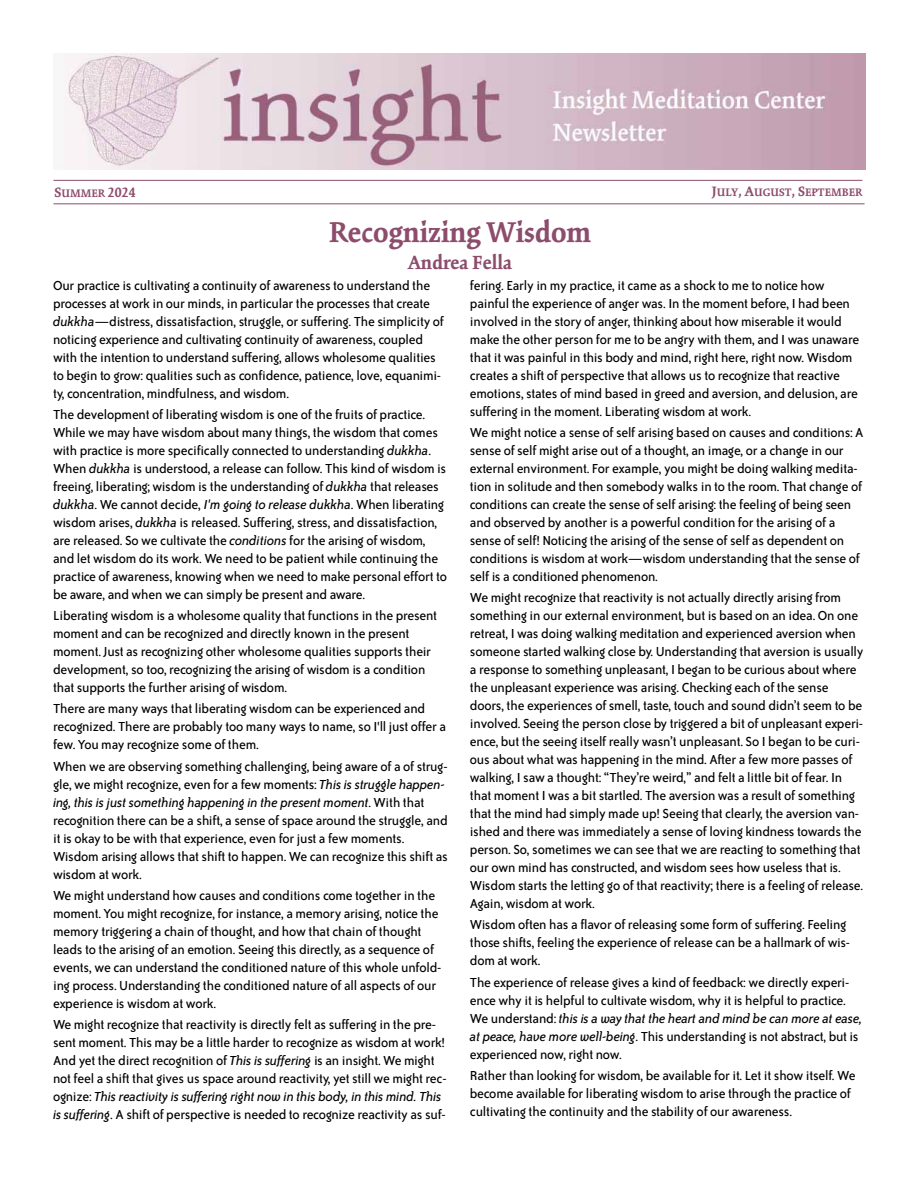
<style>
.page{position:relative;width:918px;height:1188px;background:#fff}
.page>*{position:absolute;margin:0;border:0;box-sizing:border-box;transform-origin:0 0}
.t1{font:700 31.5px "Kinesis Std";color:#8d4c6c}
.t2{font:700 21px "Kinesis Std";color:#8d4c6c}
.t3{font:15px/18px "Bailey Sans ITC";letter-spacing:-.015em;color:#000}
.t4{font:700 15px "Kinesis Std";color:#8d4c6c}
.t5{font:700 12px "Kinesis Std";color:#8d4c6c}
.s1{font-size:12px}
.s2{font-size:15px}
.s3{font-style:italic}
</style>
<div class="page">
<hr style="left:53px;top:180px;width:809px;height:1px;background:#8d4c6c">
<hr style="left:53px;top:203px;width:812px;height:1px;background:#8d4c6c">
<img style="left:64px;top:53px;width:802px;height:116px">
<p class="t4" style="left:55px;top:186px;width:83px">S<span class="s1">UMMER</span> 2024</p>
<h1 class="t1" style="left:329px;top:219px;width:264px">Recognizing Wisdom</h1>
<h2 class="t2" style="left:408px;top:253px;width:105px">Andrea Fella</h2>
<p class="t5" style="left:712px;top:187px;width:152px"><span class="s2">J</span>ULY<span class="s2">, A</span>UGUST<span class="s2">, S</span>EPTEMBER</p>
<p class="t3" style="left:53px;top:277px;width:392px">Our practice is cultivating a continuity of awareness to understand the processes at work in our minds, in particular the processes that create <span class="s3">dukkha</span>—distress, dissatisfaction, struggle, or suffering. The simplicity of noticing experience and cultivating continuity of awareness, coupled with the intention to understand suffering, allows wholesome qualities to begin to grow: qualities such as confidence, patience, love, equanimi&shy;ty, concentration, mindfulness, and wisdom.</p>
<p class="t3" style="left:53px;top:406px;width:395px">The development of liberating wisdom is one of the fruits of practice.<br>While we may have wisdom about many things, the wisdom that comes with practice is more specifically connected to understanding <span class="s3">dukkha</span>.<br>When <span class="s3">dukkha</span> is understood, a release can follow. This kind of wisdom is freeing, liberating; wisdom is the understanding of <span class="s3">dukkha</span> that releases <span class="s3">dukkha</span>. We cannot decide, <span class="s3">I'm going to release dukkha</span>. When liberating wisdom arises, <span class="s3">dukkha</span> is released. Suffering, stress, and dissatisfaction, are released. So we cultivate the <span class="s3">conditions</span> for the arising of wisdom, and let wisdom do its work. We need to be patient while continuing the practice of awareness, knowing when we need to make personal effort to be aware, and when we can simply be present and aware.</p>
<p class="t3" style="left:53px;top:608px;width:386px">Liberating wisdom is a wholesome quality that functions in the present moment and can be recognized and directly known in the present moment. Just as recognizing other wholesome qualities supports their development, so too, recognizing the arising of wisdom is a condition that supports the further arising of wisdom.</p>
<p class="t3" style="left:53px;top:701px;width:395px">There are many ways that liberating wisdom can be experienced and recognized. There are probably too many ways to name, so I'll just offer a few. You may recognize some of them.</p>
<p class="t3" style="left:53px;top:758px;width:396px">When we are observing something challenging, being aware of a of strug&shy;gle, we might recognize, even for a few moments: <span class="s3">This is struggle happen&shy;ing, this is just something happening in the present moment</span>. With that recognition there can be a shift, a sense of space around the struggle, and it is okay to be with that experience, even for just a few moments.<br>Wisdom arising allows that shift to happen. We can recognize this shift as wisdom at work.</p>
<p class="t3" style="left:53px;top:887px;width:390px">We might understand how causes and conditions come together in the moment. You might recognize, for instance, a memory arising, notice the memory triggering a chain of thought, and how that chain of thought leads to the arising of an emotion. Seeing this directly, as a sequence of events, we can understand the conditioned nature of this whole unfold&shy;ing process. Understanding the conditioned nature of all aspects of our experience is wisdom at work.</p>
<p class="t3" style="left:53px;top:1017px;width:395px">We might recognize that reactivity is directly felt as suffering in the pre&shy;sent moment. This may be a little harder to recognize as wisdom at work!<br>And yet the direct recognition of <span class="s3">This is suffering</span> is an insight. We might not feel a shift that gives us space around reactivity, yet still we might rec&shy;ognize: <span class="s3">This reactivity is suffering right now in this body, in this mind. This is suffering</span>. A shift of perspective is needed to recognize reactivity as suf-</p>
<p class="t3" style="left:470px;top:277px;width:391px">fering. Early in my practice, it came as a shock to me to notice how painful the experience of anger was. In the moment before, I had been involved in the story of anger, thinking about how miserable it would make the other person for me to be angry with them, and I was unaware that it was painful in this body and mind, right here, right now. Wisdom creates a shift of perspective that allows us to recognize that reactive emotions, states of mind based in greed and aversion, and delusion, are suffering in the moment. Liberating wisdom at work.</p>
<p class="t3" style="left:470px;top:424px;width:395px">We might notice a sense of self arising based on causes and conditions: A sense of self might arise out of a thought, an image, or a change in our external environment. For example, you might be doing walking medita&shy;tion in solitude and then somebody walks in to the room. That change of conditions can create the sense of self arising: the feeling of being seen and observed by another is a powerful condition for the arising of a sense of self! Noticing the arising of the sense of self as dependent on conditions is wisdom at work—wisdom understanding that the sense of self is a conditioned phenomenon.</p>
<p class="t3" style="left:470px;top:590px;width:395px">We might recognize that reactivity is not actually directly arising from something in our external environment, but is based on an idea. On one retreat, I was doing walking meditation and experienced aversion when someone started walking close by. Understanding that aversion is usually a response to something unpleasant, I began to be curious about where the unpleasant experience was arising. Checking each of the sense doors, the experiences of smell, taste, touch and sound didn’t seem to be involved. Seeing the person close by triggered a bit of unpleasant experi&shy;ence, but the seeing itself really wasn’t unpleasant. So I began to be curi&shy;ous about what was happening in the mind. After a few more passes of walking, I saw a thought: “They’re weird,” and felt a little bit of fear. In that moment I was a bit startled. The aversion was a result of something that the mind had simply made up! Seeing that clearly, the aversion van&shy;ished and there was immediately a sense of loving kindness towards the person. So, sometimes we can see that we are reacting to something that our own mind has constructed, and wisdom sees how useless that is.<br>Wisdom starts the letting go of that reactivity; there is a feeling of release.<br>Again, wisdom at work.</p>
<p class="t3" style="left:470px;top:917px;width:382px">Wisdom often has a flavor of releasing some form of suffering. Feeling those shifts, feeling the experience of release can be a hallmark of wis&shy;dom at work.</p>
<p class="t3" style="left:470px;top:974px;width:394px">The experience of release gives a kind of feedback: we directly experi&shy;ence why it is helpful to cultivate wisdom, why it is helpful to practice.<br>We understand: <span class="s3">this is a way that the heart and mind be can more at ease, at peace, have more well-being</span>. This understanding is not abstract, but is experienced now, right now.</p>
<p class="t3" style="left:470px;top:1067px;width:387px">Rather than looking for wisdom, be available for it. Let it show itself. We become available for liberating wisdom to arise through the practice of cultivating the continuity and the stability of our awareness.</p>
</div>
